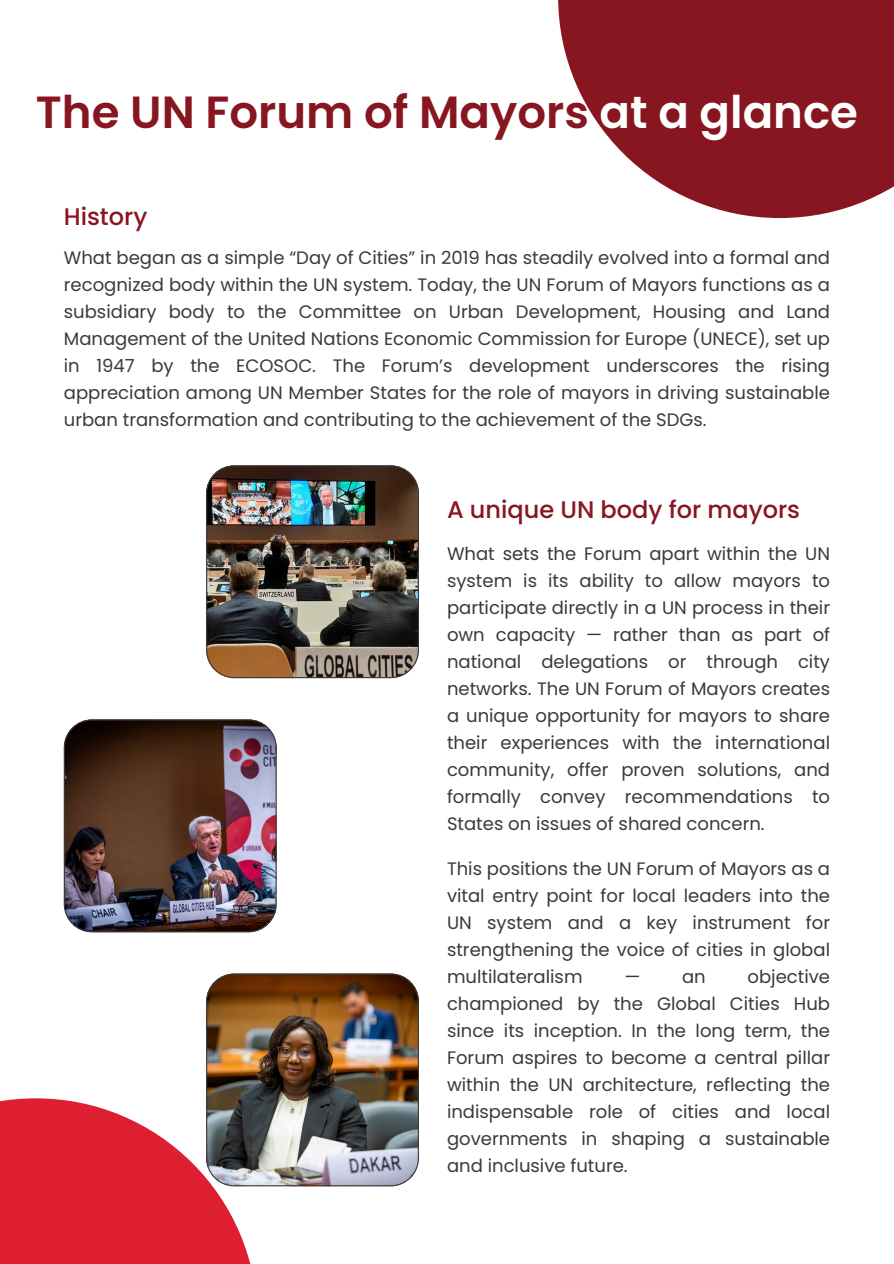
<style>
.page{position:relative;width:894px;height:1264px;background:#fff}
.page>*{position:absolute;margin:0;border:0;box-sizing:border-box;transform-origin:0 0}
.t1{font:600 45px "Poppins";color:#871620}
.t2{font:500 24px "Poppins";color:#871620}
.t3{font:18px/27px "Poppins";color:#3a3a3a;text-align:justify}
.s1{color:#fff}
</style>
<div class="page">
<svg style="left:558px;top:0;width:335px;height:218px;fill:#871620"></svg>
<svg style="left:0;top:1098px;width:257px;height:165px;fill:#dd1f31"></svg>
<img style="left:206px;top:465px;width:213px;height:213px">
<img style="left:64px;top:719px;width:212px;height:213px">
<img style="left:206px;top:973px;width:213px;height:213px">
<h1 class="t1" style="left:36px;top:81px;width:823px">The UN Forum of Mayors <span class="s1">at a glance</span></h1>
<h2 class="t2" style="left:64px;top:200px;width:85px">History</h2>
<p class="t3" style="left:64px;top:244px;width:767px">What began as a simple “Day of Cities” in 2019 has steadily evolved into a formal and recognized body within the UN system. Today, the UN Forum of Mayors functions as a subsidiary body to the Committee on Urban Development, Housing and Land Management of the United Nations Economic Commission for Europe (UNECE), set up in 1947 by the ECOSOC. The Forum’s development underscores the rising appreciation among UN Member States for the role of mayors in driving sustainable urban transformation and contributing to the achievement of the SDGs.</p>
<h2 class="t2" style="left:447px;top:492px;width:354px">A unique UN body for mayors</h2>
<p class="t3" style="left:447px;top:540px;width:384px">What sets the Forum apart within the UN system is its ability to allow mayors to participate directly in a UN process in their own capacity — rather than as part of national delegations or through city networks. The UN Forum of Mayors creates a unique opportunity for mayors to share their experiences with the international community, offer proven solutions, and formally convey recommendations to States on issues of shared concern.</p>
<p class="t3" style="left:447px;top:855px;width:384px">This positions the UN Forum of Mayors as a vital entry point for local leaders into the UN system and a key instrument for strengthening the voice of cities in global multilateralism</p>
<p class="t3" style="left:447px;top:963px;width:384px;text-indent:300px">objective championed by the Global Cities Hub since its inception. In the long term, the Forum aspires to become a central pillar within the UN architecture, reflecting the indispensable role of cities and local governments in shaping a sustainable and inclusive future.</p>
<p class="t3" style="left:624px;top:963px;width:83px">— an</p>
</div>
